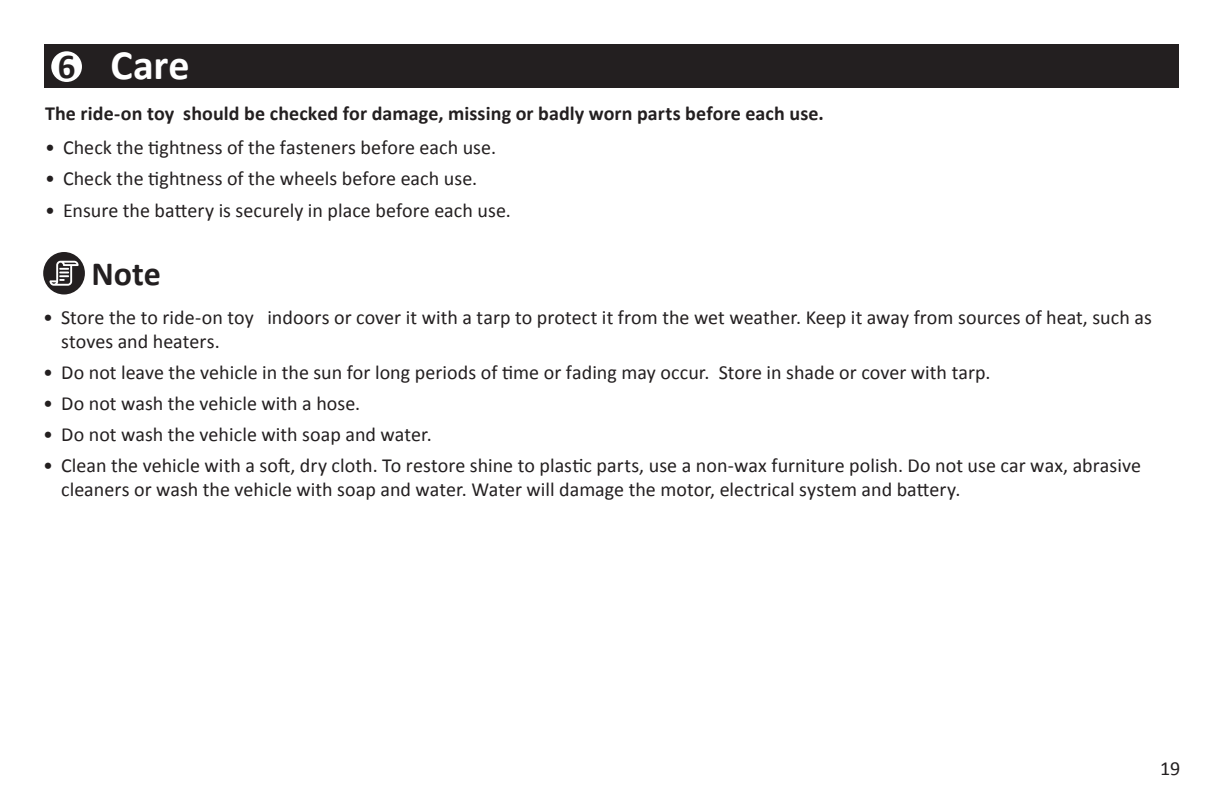
<style>
.page{position:relative;width:1224px;height:792px;background:#fff}
.page>*{position:absolute;margin:0;border:0;box-sizing:border-box;transform-origin:0 0}
.t1{font:700 42px "Calibri";color:#fff}
.t2{font:700 34px "Calibri";color:#231f20}
.t3{font:20px/24px "Calibri";letter-spacing:.005em;color:#231f20}
.t4{font:700 20px "Calibri";letter-spacing:.005em;color:#231f20}
.s1{font-size:35px;color:#231f20}
</style>
<div class="page">
<div style="left:43px;top:252px;width:42px;height:42px;background:#231f20;border-radius:50%"></div>
<svg style="left:50px;top:261px;width:29px;height:25px"></svg>
<div style="left:45px;top:45px;width:1134px;height:43px;background:#231f20"></div>
<div style="left:51px;top:51px;width:31px;height:31px;background:#fff;border-radius:50%"></div>
<h1 class="t1" style="left:58px;top:39px;width:133px"><span class="s1">6</span> Care</h1>
<p class="t4" style="left:45px;top:101px;width:780px">The ride-on toy should be checked for damage, missing or badly worn parts before each use.</p>
<p class="t3" style="left:45px;top:136px;width:453px">• Check the tightness of the fasteners before each use.</p>
<p class="t3" style="left:45px;top:167px;width:434px">• Check the tightness of the wheels before each use.</p>
<p class="t3" style="left:45px;top:198px;width:467px">• Ensure the battery is securely in place before each use.</p>
<h2 class="t2" style="left:92px;top:252px;width:71px">Note</h2>
<p class="t3" style="left:61px;top:305px;width:1092px;text-indent:-18px">• Store the to ride-on toy indoors or cover it with a tarp to protect it from the wet weather. Keep it away from sources of heat, such as stoves and heaters.</p>
<p class="t3" style="left:43px;top:360px;width:949px">• Do not leave the vehicle in the sun for long periods of time or fading may occur. Store in shade or cover with tarp.</p>
<p class="t3" style="left:43px;top:391px;width:319px">• Do not wash the vehicle with a hose.</p>
<p class="t3" style="left:43px;top:423px;width:390px">• Do not wash the vehicle with soap and water.</p>
<p class="t3" style="left:61px;top:454px;width:1081px;text-indent:-18px">• Clean the vehicle with a soft, dry cloth. To restore shine to plastic parts, use a non-wax furniture polish. Do not use car wax, abrasive cleaners or wash the vehicle with soap and water. Water will damage the motor, electrical system and battery.</p>
<p class="t3" style="left:1160px;top:756px;width:22px">19</p>
</div>
